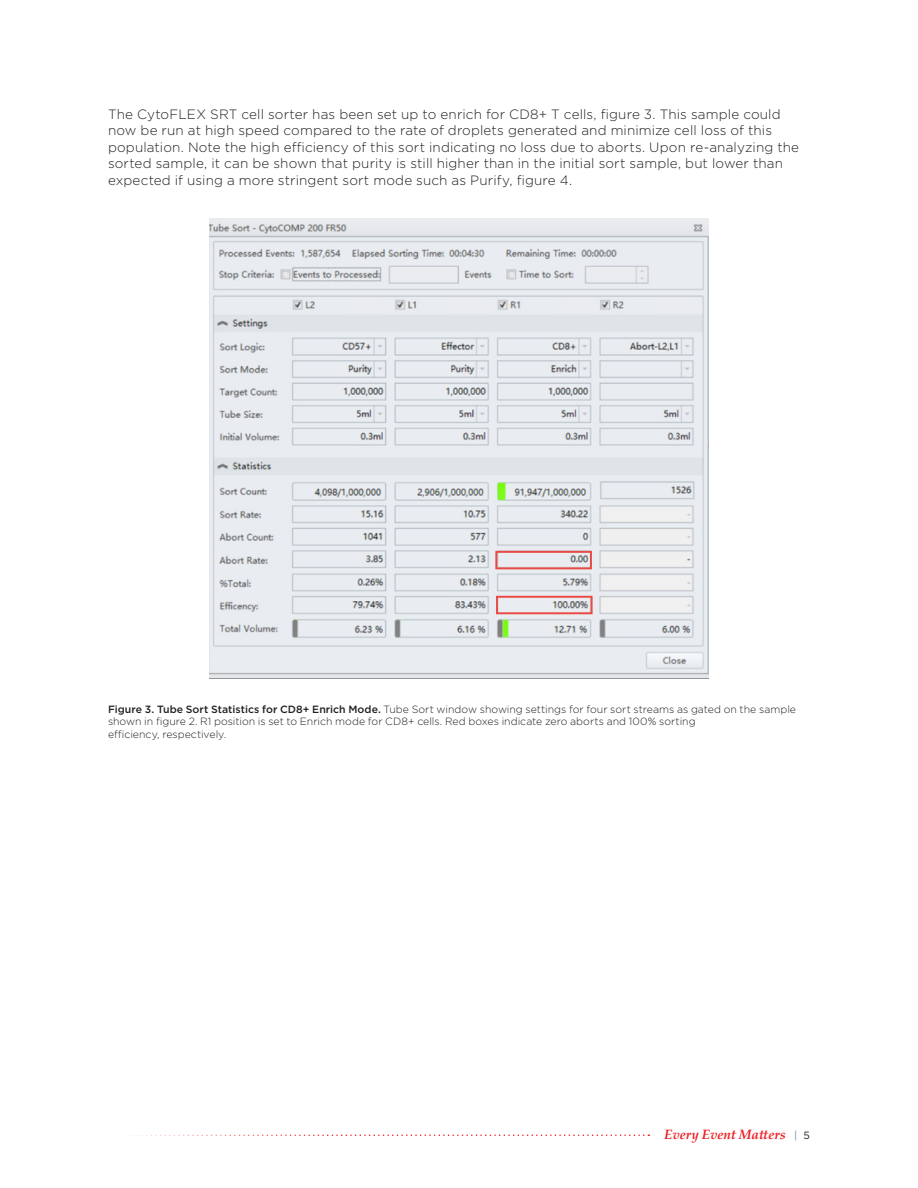
<style>
.page{position:relative;width:918px;height:1188px;background:#fff}
.page>*{position:absolute;margin:0;border:0;box-sizing:border-box;transform-origin:0 0}
.Doc_-_Body{font:300 13.5px/16.5px "Gotham";letter-spacing:.01em;color:#231f20}
.t1{font:italic 700 13.5px "Palatino Linotype";letter-spacing:-.005em;color:#ee1d23}
.Doc_-_Caption{font:300 10.5px/12.6px "Gotham";color:#231f20}
.s1{font-weight:500}
.s2{font-family:"Gotham";font-weight:400;font-style:normal;font-size:10.5px;color:#7e868d}
.s3{font-family:"Gotham";font-weight:400;font-style:normal;font-size:10.5px;color:#231f20}
</style>
<div class="page">
<svg style="left:123px;top:1134px;width:526px;height:2px"></svg>
<img style="left:210px;top:218px;width:498px;height:460px">
<p class="Doc_-_Body" style="left:108px;top:105px;width:693px">The CytoFLEX SRT cell sorter has been set up to enrich for CD8+ T cells, figure 3. This sample could now be run at high speed compared to the rate of droplets generated and minimize cell loss of this population. Note the high efficiency of this sort indicating no loss due to aborts. Upon re-analyzing the sorted sample, it can be shown that purity is still higher than in the initial sort sample, but lower than expected if using a more stringent sort mode such as Purify, figure 4.</p>
<p class="Doc_-_Caption" style="left:108px;top:702px;width:690px"><span class="s1">Figure 3. Tube Sort Statistics for CD8+ Enrich Mode.</span> Tube Sort window showing settings for four sort streams as gated on the sample shown in figure 2. R1 position is set to Enrich mode for CD8+ cells. Red boxes indicate zero aborts and 100% sorting<br>efficiency, respectively.</p>
<p class="t1" style="left:664px;top:1124px;width:147px">Every Event Matters <span class="s2">|</span> <span class="s3">5</span></p>
</div>
